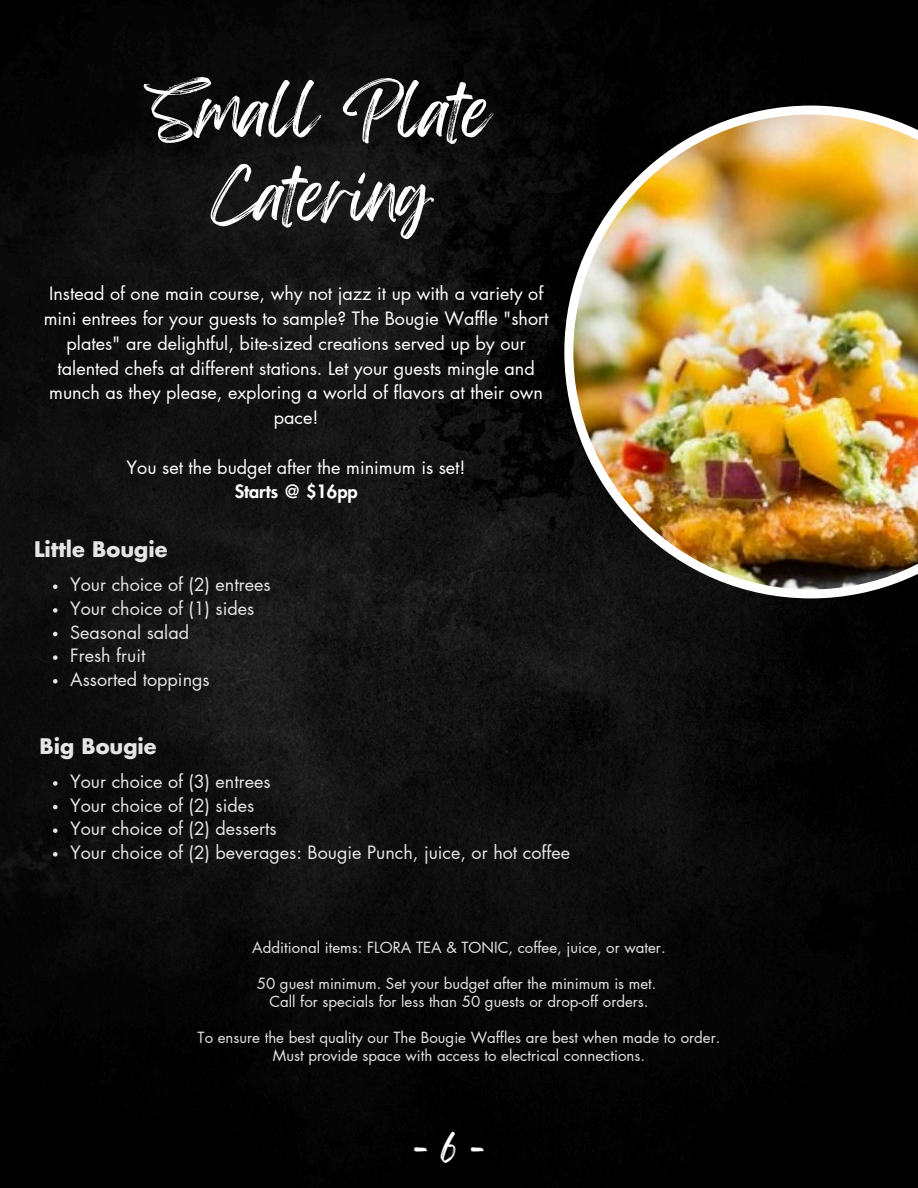
<style>
.page{position:relative;width:918px;height:1188px;background:#fff}
.page>*{position:absolute;margin:0;border:0;box-sizing:border-box;transform-origin:0 0}
.t1{font:60px/83.6px "Feeling Passionate";color:#fff;text-align:center}
.t2{font:33px "Feeling Passionate";color:#fff}
.t3{font:700 21px "Futura LT Pro";color:#e5e5e5}
.t4{font:18px/24.8px "Futura LT Pro";color:#fff;text-align:center}
.t5{font:18px "Futura LT Pro";color:#e5e5e5}
.t6{font:15px "Futura LT Pro";color:#e5e5e5}
.s1{font-weight:800}
</style>
<div class="page">
<img style="left:0;top:0;width:918px;height:1188px">
<img style="left:564px;top:106px;width:354px;height:492px">
<svg style="left:53px;top:585px;width:5px;height:4px"></svg>
<svg style="left:53px;top:608px;width:5px;height:5px"></svg>
<svg style="left:53px;top:632px;width:5px;height:4px"></svg>
<svg style="left:53px;top:655px;width:5px;height:5px"></svg>
<svg style="left:53px;top:679px;width:5px;height:5px"></svg>
<svg style="left:53px;top:781px;width:5px;height:5px"></svg>
<svg style="left:53px;top:805px;width:5px;height:4px"></svg>
<svg style="left:53px;top:828px;width:5px;height:5px"></svg>
<svg style="left:53px;top:852px;width:5px;height:5px"></svg>
<p class="t1" style="left:151px;top:72px;width:341px">Small Plate<br>Catering</p>
<p class="t4" style="left:44px;top:282px;width:506px">Instead of one main course, why not jazz it up with a variety of mini entrees for your guests to sample? The Bougie Waffle "short plates" are delightful, bite-sized creations served up by our talented chefs at different stations. Let your guests mingle and munch as they please, exploring a world of flavors at their own pace!</p>
<h4 class="t4" style="left:127px;top:455px;width:341px">You set the budget after the minimum is set!<br><span class="s1">Starts @ $16pp</span></h4>
<p class="t3" style="left:34px;top:540px;width:135px">Little Bougie</p>
<h4 class="t5" style="left:70px;top:576px;width:202px">Your choice of (2) entrees</h4>
<h3 class="t5" style="left:70px;top:600px;width:186px">Your choice of (1) sides</h3>
<p class="t5" style="left:70px;top:624px;width:121px">Seasonal salad</p>
<p class="t5" style="left:70px;top:647px;width:77px">Fresh fruit</p>
<p class="t5" style="left:70px;top:671px;width:141px">Assorted toppings</p>
<p class="t3" style="left:40px;top:737px;width:119px">Big Bougie</p>
<p class="t5" style="left:70px;top:773px;width:202px">Your choice of (3) entrees</p>
<p class="t5" style="left:70px;top:797px;width:186px">Your choice of (2) sides</p>
<h3 class="t5" style="left:70px;top:820px;width:208px">Your choice of (2) desserts</h3>
<p class="t5" style="left:70px;top:844px;width:501px">Your choice of (2) beverages: Bougie Punch, juice, or hot coffee</p>
<p class="t6" style="left:252px;top:941px;width:415px">Additional items: FLORA TEA &amp; TONIC, coffee, juice, or water.</p>
<p class="t6" style="left:257px;top:977px;width:401px">50 guest minimum. Set your budget after the minimum is met.</p>
<p class="t6" style="left:269px;top:995px;width:381px">Call for specials for less than 50 guests or drop-off orders.</p>
<p class="t6" style="left:198px;top:1031px;width:524px">To ensure the best quality our The Bougie Waffles are best when made to order.</p>
<p class="t6" style="left:273px;top:1049px;width:374px">Must provide space with access to electrical connections.</p>
<h2 class="t2" style="left:414px;top:1121px;width:72px">-6-</h2>
</div>
